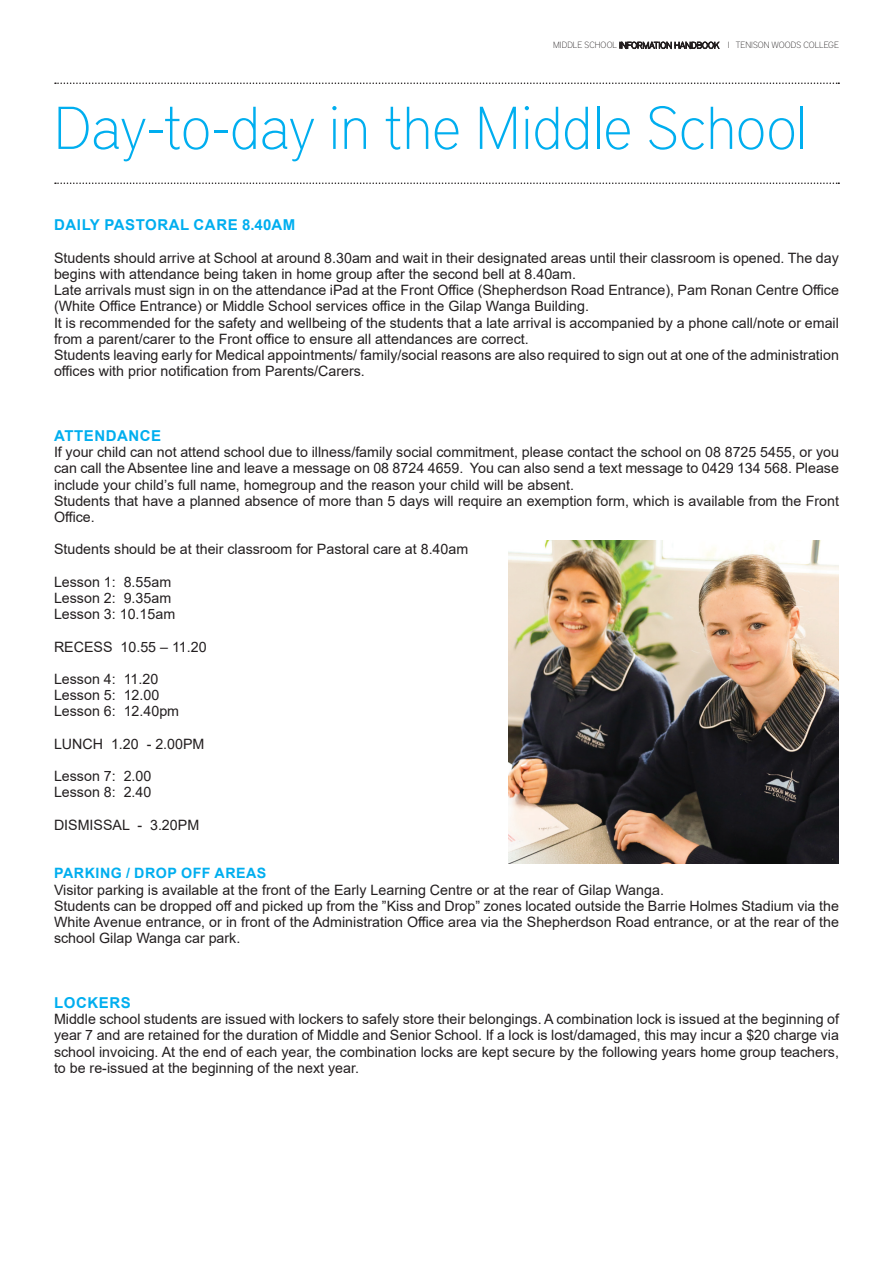
<style>
.page{position:relative;width:893px;height:1263px;background:#fff}
.page>*{position:absolute;margin:0;border:0;box-sizing:border-box;transform-origin:0 0}
.t1{font:100 60px "District Pro";color:#00aeef}
.t2{font:700 15px "Arial";letter-spacing:.035em;color:#00aeef}
.t3{font:14.25px/16.2px "Arial";color:#231f20}
.t4{font:700 14.25px "Arial";letter-spacing:.035em;color:#00aeef}
.t5{font:100 9px "District Pro";color:#231f20}
</style>
<div class="page">
<svg style="left:55px;top:82px;width:784px;height:2px"></svg>
<svg style="left:55px;top:182px;width:784px;height:2px"></svg>
<img style="left:508px;top:540px;width:331px;height:323px">
<p class="t5" style="left:553px;top:39px;width:287px">MIDDLE SCHOOL INFORMATION HANDBOOK I TENISON WOODS COLLEGE</p>
<h1 class="t1" style="left:54px;top:85px;width:755px">Day-to-day in the Middle School</h1>
<p class="t2" style="left:54px;top:214px;width:243px">DAILY PASTORAL CARE 8.40AM</p>
<p class="t3" style="left:54px;top:250px;width:786px">Students should arrive at School at around 8.30am and wait in their designated areas until their classroom is opened. The day begins with attendance being taken in home group after the second bell at 8.40am.<br>Late arrivals must sign in on the attendance iPad at the Front Office (Shepherdson Road Entrance), Pam Ronan Centre Office (White Office Entrance) or Middle School services office in the Gilap Wanga Building.<br>It is recommended for the safety and wellbeing of the students that a late arrival is accompanied by a phone call/note or email from a parent/carer to the Front office to ensure all attendances are correct.<br>Students leaving early for Medical appointments/ family/social reasons are also required to sign out at one of the administration offices with prior notification from Parents/Carers.</p>
<p class="t2" style="left:54px;top:425px;width:108px">ATTENDANCE</p>
<p class="t3" style="left:54px;top:444px;width:786px">If your child can not attend school due to illness/family social commitment, please contact the school on 08 8725 5455, or you can call the Absentee line and leave a message on 08 8724 4659. You can also send a text message to 0429 134 568. Please include your child’s full name, homegroup and the reason your child will be absent.<br>Students that have a planned absence of more than 5 days will require an exemption form, which is available from the Front Office.</p>
<p class="t3" style="left:54px;top:541px;width:416px">Students should be at their classroom for Pastoral care at 8.40am</p>
<p class="t3" style="left:54px;top:574px;width:123px">Lesson 1: 8.55am<br>Lesson 2: 9.35am<br>Lesson 3: 10.15am</p>
<p class="t3" style="left:54px;top:638px;width:154px">RECESS 10.55 – 11.20</p>
<p class="t3" style="left:54px;top:671px;width:127px">Lesson 4: 11.20<br>Lesson 5: 12.00<br>Lesson 6: 12.40pm</p>
<p class="t3" style="left:54px;top:736px;width:152px">LUNCH 1.20 - 2.00PM</p>
<p class="t3" style="left:54px;top:768px;width:99px">Lesson 7: 2.00<br>Lesson 8: 2.40</p>
<p class="t3" style="left:54px;top:817px;width:147px">DISMISSAL - 3.20PM</p>
<p class="t4" style="left:54px;top:863px;width:214px">PARKING / DROP OFF AREAS</p>
<p class="t3" style="left:54px;top:881px;width:786px">Visitor parking is available at the front of the Early Learning Centre or at the rear of Gilap Wanga.<br>Students can be dropped off and picked up from the ”Kiss and Drop” zones located outside the Barrie Holmes Stadium via the White Avenue entrance, or in front of the Administration Office area via the Shepherdson Road entrance, or at the rear of the school Gilap Wanga car park.</p>
<p class="t2" style="left:54px;top:992px;width:78px">LOCKERS</p>
<p class="t3" style="left:54px;top:1011px;width:786px;text-align:justify">Middle school students are issued with lockers to safely store their belongings. A combination lock is issued at the beginning of year 7 and are retained for the duration of Middle and Senior School. If a lock is lost/damaged, this may incur a $20 charge via school invoicing. At the end of each year, the combination locks are kept secure by the following years home group teachers, to be re-issued at the beginning of the next year.</p>
</div>
